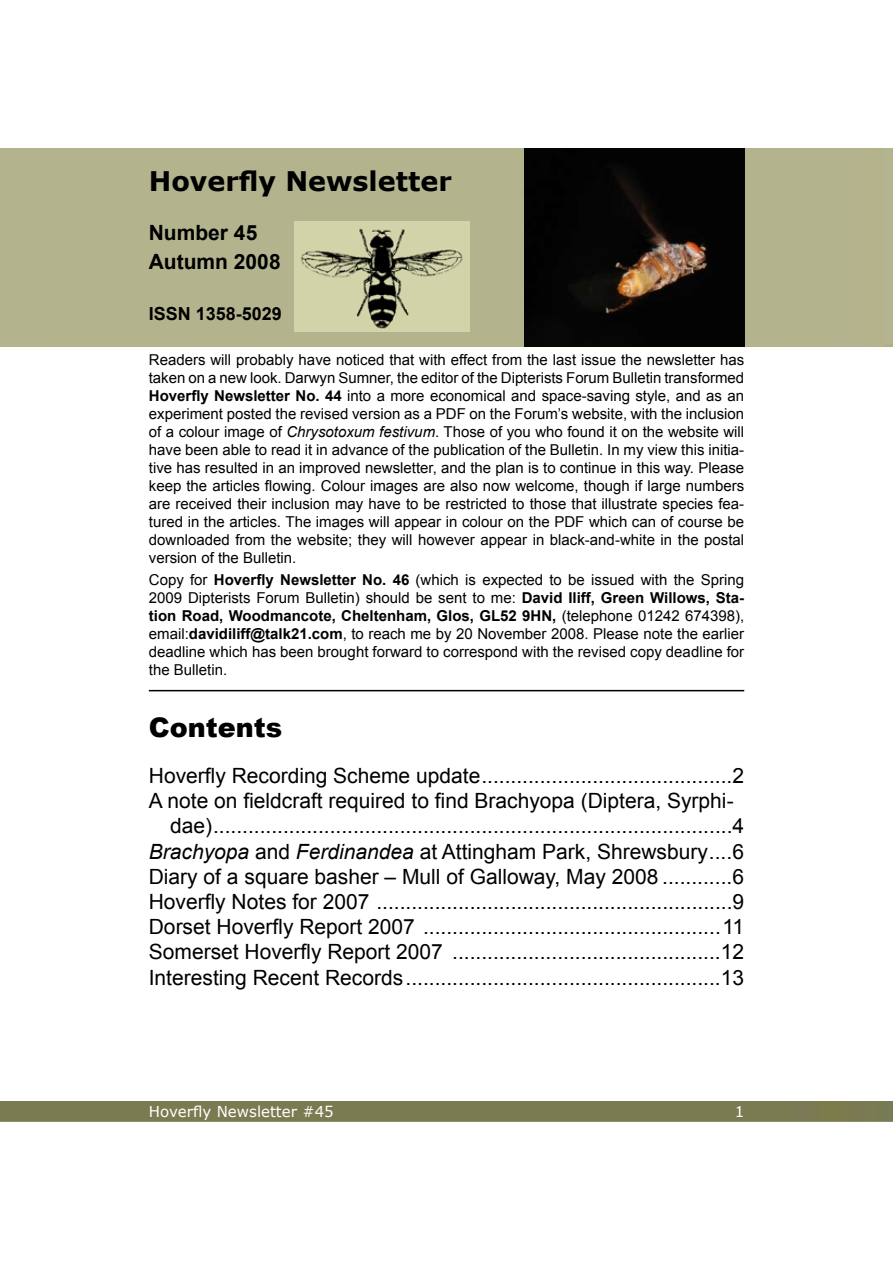
<style>
.page{position:relative;width:893px;height:1263px;background:#fff}
.page>*{position:absolute;margin:0;border:0;box-sizing:border-box;transform-origin:0 0}
.t1{font:700 27px "Verdana";color:#000}
.t2{font:900 27px "Arial";color:#000}
.t3{font:21px "Arial";color:#000}
.t4{font:700 21px/29.5px "Arial";color:#000}
.t5{font:700 18px "Arial";color:#000}
.t6{font:15px/18px "Arial";color:#000;text-align:justify}
.t7{font:15px "Verdana";color:#fff}
.s1{font-weight:700}
.s2{font-style:italic}
</style>
<div class="page">
<div style="left:0;top:1101px;width:893px;height:21px;background:#7a7b51"></div>
<div style="left:0;top:149px;width:893px;height:199px;background:#b3b38d"></div>
<img style="left:295px;top:221px;width:174px;height:110px">
<hr style="left:149px;top:690px;width:595px;height:1px;background:#000">
<img style="left:524px;top:149px;width:220px;height:198px">
<h1 class="t1" style="left:149px;top:164px;width:304px">Hoverfly Newsletter</h1>
<h2 class="t4" style="left:149px;top:218px;width:133px">Number 45<br>Autumn 2008</h2>
<p class="t5" style="left:149px;top:302px;width:135px">ISSN 1358-5029</p>
<p class="t6" style="left:149px;top:350px;width:597px">Readers will probably have noticed that with effect from the last issue the newsletter has taken on a new look. Darwyn Sumner, the editor of the Dipterists Forum Bulletin transformed <span class="s1">Hoverfly Newsletter No. 44</span> into a more economical and space-saving style, and as an experiment posted the revised version as a PDF on the Forum’s website, with the inclusion of a colour image of <span class="s2">Chrysotoxum festivum</span>. Those of you who found it on the website will have been able to read it in advance of the publication of the Bulletin. In my view this initia&shy;tive has resulted in an improved newsletter, and the plan is to continue in this way. Please keep the articles flowing. Colour images are also now welcome, though if large numbers are received their inclusion may have to be restricted to those that illustrate species fea&shy;tured in the articles. The images will appear in colour on the PDF which can of course be downloaded from the website; they will however appear in black-and-white in the postal version of the Bulletin.</p>
<p class="t6" style="left:149px;top:571px;width:597px">Copy for <span class="s1">Hoverfly Newsletter No. 46</span> (which is expected to be issued with the Spring 2009 Dipterists Forum Bulletin) should be sent to me: <span class="s1">David Iliff, Green Willows, Sta&shy;tion Road, Woodmancote, Cheltenham, Glos, GL52 9HN,</span> (telephone 01242 674398), email:<span class="s1">davidiliff@talk21.com</span>, to reach me by 20 November 2008. Please note the earlier deadline which has been brought forward to correspond with the revised copy deadline for the Bulletin.</p>
<h1 class="t2" style="left:149px;top:707px;width:135px">Contents</h1>
<h2 class="t3" style="left:149px;top:762px;width:597px">Hoverfly Recording Scheme update...........................................2</h2>
<h2 class="t3" style="left:149px;top:787px;width:586px">A note on fieldcraft required to find Brachyopa (Diptera, Syrphi-</h2>
<h2 class="t3" style="left:170px;top:812px;width:576px">dae).........................................................................................4</h2>
<h2 class="t3" style="left:149px;top:837px;width:597px"><span class="s2">Brachyopa</span> and <span class="s2">Ferdinandea</span> at Attingham Park, Shrewsbury....6</h2>
<h2 class="t3" style="left:149px;top:863px;width:597px">Diary of a square basher – Mull of Galloway, May 2008 ............6</h2>
<h2 class="t3" style="left:149px;top:888px;width:597px">Hoverfly Notes for 2007 .............................................................9</h2>
<h2 class="t3" style="left:149px;top:913px;width:597px">Dorset Hoverfly Report 2007 ...................................................11</h2>
<h2 class="t3" style="left:149px;top:938px;width:597px">Somerset Hoverfly Report 2007 ..............................................12</h2>
<h2 class="t3" style="left:149px;top:963px;width:597px">Interesting Recent Records......................................................13</h2>
<p class="t7" style="left:149px;top:1102px;width:186px">Hoverfly Newsletter #45</p>
<p class="t7" style="left:735px;top:1102px;width:11px">1</p>
</div>
